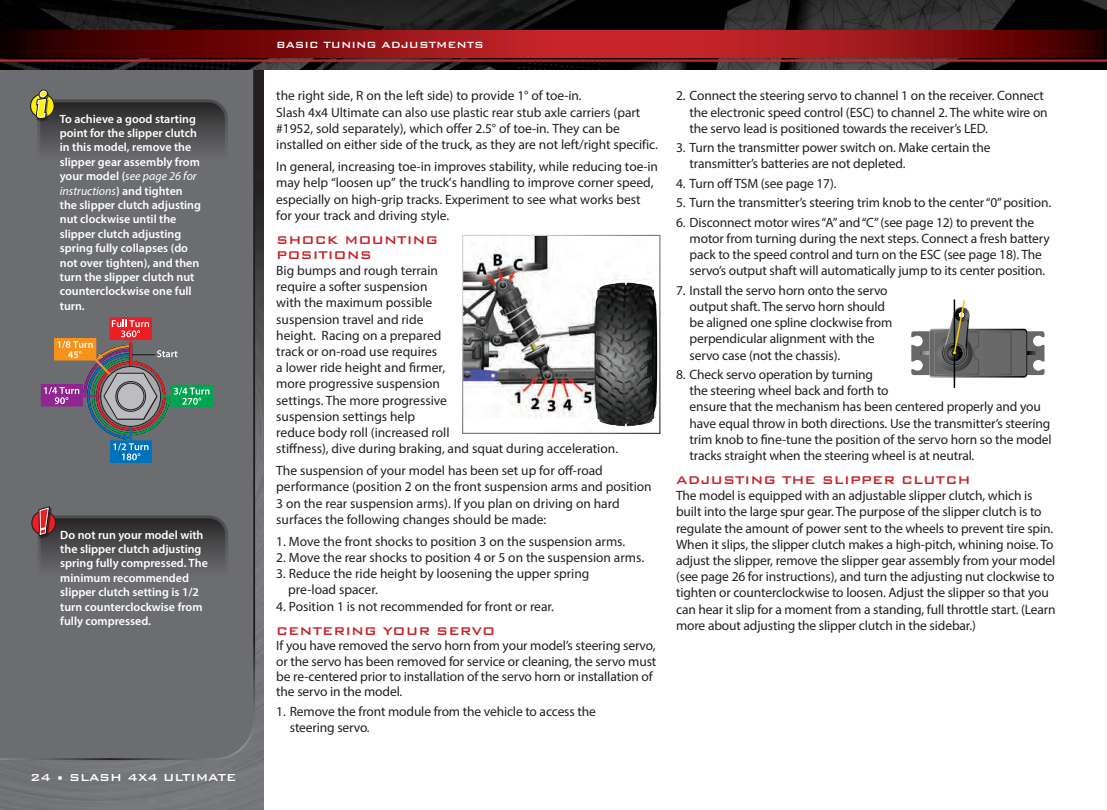
<style>
.page{position:relative;width:1107px;height:810px;background:#fff}
.page>*{position:absolute;margin:0;border:0;box-sizing:border-box;transform-origin:0 0}
.t1{font:500 15px/15px "Bank Gothic BT";color:#c8242b}
.t2{font:13.5px/16.2px "Myriad Pro";letter-spacing:-.01em;color:#231f20}
.t3{font:500 13.5px "Bank Gothic BT";color:#fff}
.t4{font:600 12px/14.4px "Myriad Pro";color:#fff}
.t5{font:500 12px "Bank Gothic BT";color:#fff}
.s1{font-weight:400;font-style:italic}
</style>
<div class="page">
<img style="left:0;top:70px;width:263px;height:740px">
<div style="left:0;top:70px;width:256px;height:691px;background:#6c6d70"></div>
<img style="left:0;top:0;width:1107px;height:70px">
<svg style="left:0;top:30px;width:1107px;height:27px;background:#871114"></svg>
<hr style="left:0;top:59px;width:1107px;height:3px;background:#c8242b">
<svg style="left:31px;top:94px;width:23px;height:24px"></svg>
<div style="left:30px;top:94px;width:25px;height:24px;border:1px solid #231f20;border-radius:50%"></div>
<div style="left:38px;top:89px;width:10px;height:10px;border:3px solid #231f20;border-radius:50%"></div>
<svg style="left:34px;top:91px;width:192px;height:91px;background:#595958"></svg>
<svg style="left:32px;top:511px;width:23px;height:24px"></svg>
<div style="left:31px;top:511px;width:25px;height:24px;border:1px solid #231f20;border-radius:50%"></div>
<svg style="left:36px;top:504px;width:191px;height:94px;background:#595759"></svg>
<div style="left:110px;top:318px;width:41px;height:21px;border:1px solid #ee1d23"></div>
<div style="left:41px;top:385px;width:41px;height:21px;background:#90268f"></div>
<div style="left:110px;top:441px;width:42px;height:21px;border:1px solid #0072bc"></div>
<div style="left:171px;top:385px;width:41px;height:22px;border:1px solid #00a54f"></div>
<svg style="left:44px;top:320px;width:166px;height:140px;background:#777172"></svg>
<svg style="left:116px;top:382px;width:30px;height:29px"></svg>
<div style="left:115px;top:381px;width:31px;height:31px;border:1px solid #231f20;border-radius:50%"></div>
<div style="left:117px;top:383px;width:27px;height:27px;background:#bcbdc0;border-radius:50%"></div>
<div style="left:117px;top:383px;width:27px;height:27px;border:1px solid #231f20;border-radius:50%"></div>
<hr style="left:954px;top:300px;width:1px;height:88px;background:#000">
<svg style="left:911px;top:299px;width:134px;height:79px"></svg>
<img style="left:464px;top:237px;width:194px;height:190px">
<div style="left:462px;top:235px;width:198px;height:199px;border:1px solid #fff"></div>
<p class="t4" style="left:60px;top:111px;width:143px">To achieve a good starting point for the slipper clutch in this model, remove the slipper gear assembly from your model (<span class="s1">see page 26 for instructions</span>) and tighten the slipper clutch adjusting nut clockwise until the slipper clutch adjusting spring fully collapses (do not over tighten), and then turn the slipper clutch nut counterclockwise one full turn.</p>
<p class="t4" style="left:60px;top:527px;width:149px">Do not run your model with the slipper clutch adjusting spring fully compressed. The minimum recommended slipper clutch setting is 1/2 turn counterclockwise from fully compressed.</p>
<p class="t3" style="left:30px;top:770px;width:208px">24 • SLASH 4X4 ULTIMATE</p>
<p class="t5" style="left:276px;top:39px;width:209px">BASIC TUNING ADJUSTMENTS</p>
<p class="t2" style="left:276px;top:88px;width:307px">the right side, R on the left side) to provide 1° of toe-in.</p>
<p class="t2" style="left:276px;top:104px;width:383px">Slash 4x4 Ultimate can also use plastic rear stub axle carriers (part #1952, sold separately), which offer 2.5° of toe-in. They can be installed on either side of the truck, as they are not left/right specific.</p>
<p class="t2" style="left:276px;top:158px;width:383px">In general, increasing toe-in improves stability, while reducing toe-in may help “loosen up” the truck’s handling to improve corner speed, especially on high-grip tracks. Experiment to see what works best for your track and driving style.</p>
<p class="t1" style="left:276px;top:232px;width:164px">SHOCK MOUNTING<br>POSITIONS</p>
<p class="t2" style="left:276px;top:262px;width:343px">Big bumps and rough terrain<br>require a softer suspension<br>with the maximum possible<br>suspension travel and ride<br>height. Racing on a prepared<br>track or on-road use requires<br>a lower ride height and firmer,<br>more progressive suspension<br>settings. The more progressive<br>suspension settings help<br>reduce body roll (increased roll<br>stiffness), dive during braking, and squat during acceleration.</p>
<p class="t2" style="left:276px;top:462px;width:377px">The suspension of your model has been set up for off-road performance (position 2 on the front suspension arms and position 3 on the rear suspension arms). If you plan on driving on hard surfaces the following changes should be made:</p>
<p class="t2" style="left:276px;top:533px;width:350px">1. Move the front shocks to position 3 on the suspension arms.</p>
<p class="t2" style="left:276px;top:549px;width:369px">2. Move the rear shocks to position 4 or 5 on the suspension arms.</p>
<p class="t2" style="left:288px;top:565px;width:303px;text-indent:-12px">3. Reduce the ride height by loosening the upper spring pre-load spacer.</p>
<p class="t2" style="left:276px;top:598px;width:279px">4. Position 1 is not recommended for front or rear.</p>
<p class="t1" style="left:276px;top:623px;width:220px">CENTERING YOUR SERVO</p>
<p class="t2" style="left:276px;top:638px;width:382px;line-height:15.5px">If you have removed the servo horn from your model’s steering servo, or the servo has been removed for service or cleaning, the servo must be re-centered prior to installation of the servo horn or installation of the servo in the model.</p>
<p class="t2" style="left:290px;top:703px;width:308px;text-indent:-13px">1. Remove the front module from the vehicle to access the steering servo.</p>
<p class="t2" style="left:690px;top:88px;width:360px;text-indent:-14px">2. Connect the steering servo to channel 1 on the receiver. Connect the electronic speed control (ESC) to channel 2. The white wire on the servo lead is positioned towards the receiver’s LED.</p>
<p class="t2" style="left:690px;top:139px;width:302px;text-indent:-14px">3. Turn the transmitter power switch on. Make certain the transmitter’s batteries are not depleted.</p>
<p class="t2" style="left:676px;top:175px;width:162px">4. Turn off TSM (see page 17).</p>
<p class="t2" style="left:676px;top:194px;width:377px">5. Turn the transmitter’s steering trim knob to the center “0” position.</p>
<p class="t2" style="left:690px;top:214px;width:362px;text-indent:-14px">6. Disconnect motor wires “A” and “C” (see page 12) to prevent the motor from turning during the next steps. Connect a fresh battery pack to the speed control and turn on the ESC (see page 18). The servo’s output shaft will automatically jump to its center position.</p>
<p class="t2" style="left:690px;top:282px;width:204px;text-indent:-14px">7. Install the servo horn onto the servo output shaft. The servo horn should be aligned one spline clockwise from perpendicular alignment with the servo case (not the chassis).</p>
<p class="t2" style="left:690px;top:366px;width:364px;text-indent:-14px">8. Check servo operation by turning<br>the steering wheel back and forth to<br>ensure that the mechanism has been centered properly and you have equal throw in both directions. Use the transmitter’s steering trim knob to fine-tune the position of the servo horn so the model tracks straight when the steering wheel is at neutral.</p>
<p class="t1" style="left:676px;top:472px;width:296px">ADJUSTING THE SLIPPER CLUTCH</p>
<p class="t2" style="left:676px;top:487px;width:381px">The model is equipped with an adjustable slipper clutch, which is built into the large spur gear. The purpose of the slipper clutch is to regulate the amount of power sent to the wheels to prevent tire spin.<br>When it slips, the slipper clutch makes a high-pitch, whining noise. To adjust the slipper, remove the slipper gear assembly from your model (see page 26 for instructions), and turn the adjusting nut clockwise to tighten or counterclockwise to loosen. Adjust the slipper so that you can hear it slip for a moment from a standing, full throttle start. (Learn more about adjusting the slipper clutch in the sidebar.)</p>
</div>
